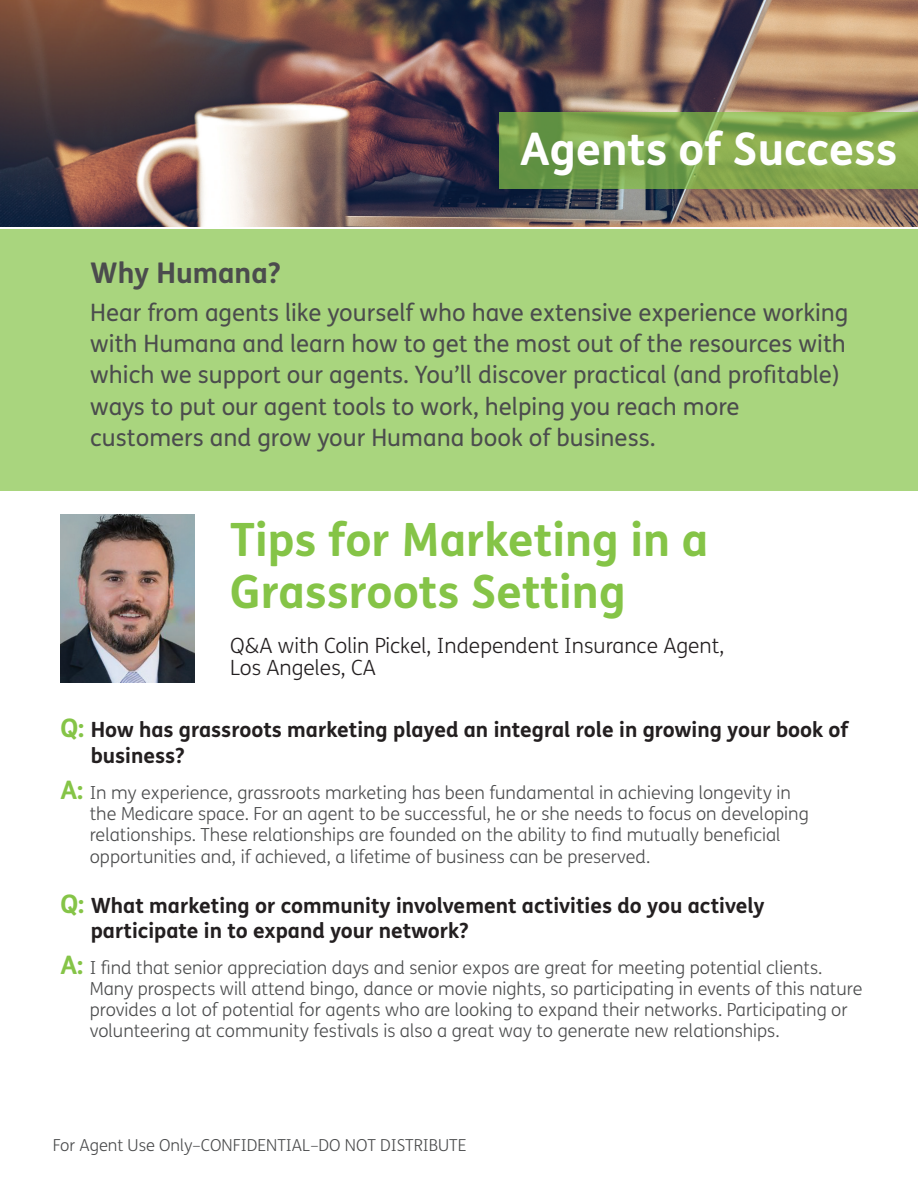
<style>
.page{position:relative;width:918px;height:1188px;background:#fff}
.page>*{position:absolute;margin:0;border:0;box-sizing:border-box;transform-origin:0 0}
.t1{font:700 45.9px/51.2px "FS Humana";color:#85c447}
.t2{font:700 45px "FS Humana";color:#fff}
.t3{font:700 28.5px "FS Humana";color:#4b4c4d}
.t4{font:24px/31.5px "FS Humana";color:#4b4c4d}
.t5{font:700 21px/25.5px "FS Humana";color:#231f20}
.t6{font:300 21px/22.5px "FS Humana";color:#231f20}
.t7{font:300 18px/21.5px "FS Humana";color:#4b4c4d}
.t8{font:300 16.5px "FS Humana";color:#4b4c4d}
.s1{font-size:25.5px;color:#85c447}
.s2{font-weight:700;font-size:25.5px;color:#85c447}
</style>
<div class="page">
<img style="left:0;top:0;width:918px;height:227px">
<svg style="left:499px;top:113px;width:419px;height:76px;background:#7da54e"></svg>
<div style="left:0;top:230px;width:918px;height:261px;background:#a9d57e"></div>
<img style="left:60px;top:514px;width:135px;height:169px">
<h3 class="t3" style="left:90px;top:251px;width:192px">Why Humana?</h3>
<h2 class="t2" style="left:520px;top:114px;width:378px">Agents of Success</h2>
<p class="t4" style="left:90px;top:296px;width:760px">Hear from agents like yourself who have extensive experience working with Humana and learn how to get the most out of the resources with which we support our agents. You’ll discover practical (and profitable) ways to put our agent tools to work, helping you reach more customers and grow your Humana book of business.</p>
<h1 class="t1" style="left:230px;top:512px;width:480px">Tips for Marketing in a<br>Grassroots Setting</h1>
<p class="t6" style="left:230px;top:633px;width:496px">Q&amp;A with Colin Pickel, Independent Insurance Agent,<br>Los Angeles, CA</p>
<p class="t5" style="left:91px;top:716px;width:759px;text-indent:-30px"><span class="s1">Q:</span> How has grassroots marketing played an integral role in growing your book of business?</p>
<p class="t7" style="left:90px;top:781px;width:721px;text-indent:-29px"><span class="s2">A:</span> In my experience, grassroots marketing has been fundamental in achieving longevity in the Medicare space. For an agent to be successful, he or she needs to focus on developing relationships. These relationships are founded on the ability to find mutually beneficial opportunities and, if achieved, a lifetime of business can be preserved.</p>
<p class="t5" style="left:91px;top:891px;width:676px;text-indent:-30px"><span class="s1">Q:</span> What marketing or community involvement activities do you actively participate in to expand your network?</p>
<p class="t7" style="left:90px;top:957px;width:774px;line-height:21px;text-indent:-29px"><span class="s2">A:</span> I find that senior appreciation days and senior expos are great for meeting potential clients.<br>Many prospects will attend bingo, dance or movie nights, so participating in events of this nature provides a lot of potential for agents who are looking to expand their networks. Participating or volunteering at community festivals is also a great way to generate new relationships.</p>
<p class="t8" style="left:53px;top:1134px;width:415px">For Agent Use Only–CONFIDENTIAL–DO NOT DISTRIBUTE</p>
</div>
